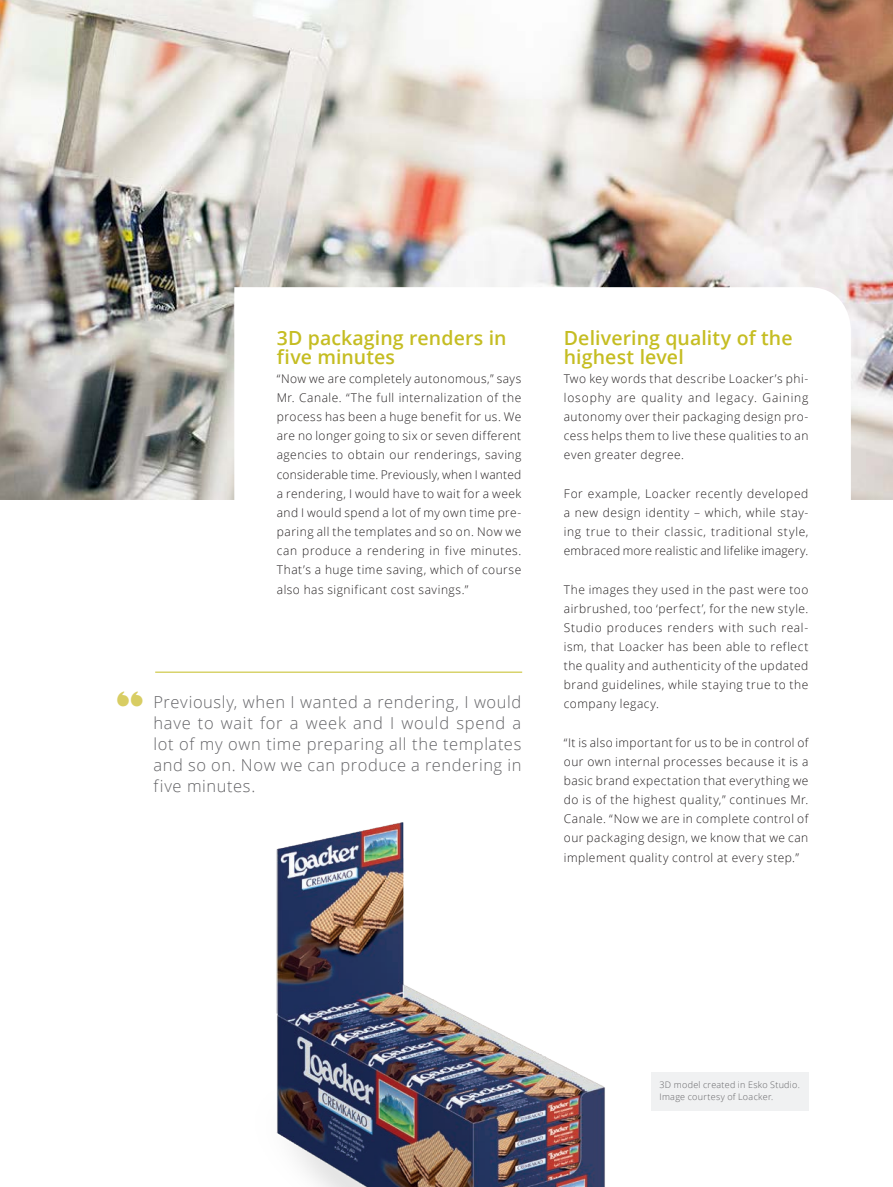
<style>
.page{position:relative;width:893px;height:1187px;background:#fff}
.page>*{position:absolute;margin:0;border:0;box-sizing:border-box;transform-origin:0 0}
.Heading_2{font:600 19.5px/19.5px "Open Sans";letter-spacing:.005em;color:#c5bd22}
.t1{font:300 16.5px/21px "Open Sans";letter-spacing:.035em;color:#636366;text-align:justify}
.Body_text_US{font:300 12px/19.2px "Open Sans";letter-spacing:.04em;color:#231f20;text-align:justify}
.t2{font:300 9px/12px "Open Sans";letter-spacing:.03em;color:#636366}
</style>
<div class="page">
<img style="left:0;top:0;width:893px;height:500px">
<svg style="left:234px;top:287px;width:617px;height:213px"></svg>
<img style="left:276px;top:822px;width:407px;height:364px">
<hr style="left:155px;top:671px;width:367px;height:1px;background:#c5bd22">
<div style="left:651px;top:1071px;width:157px;height:39px;background:#f0f1f2"></div>
<p class="Heading_2" style="left:277px;top:327px;width:231px">3D packaging renders in five minutes</p>
<p class="Body_text_US" style="left:277px;top:368px;width:246px">“Now we are completely autonomous,” says Mr. Canale. “The full internalization of the process has been a huge benefit for us. We are no longer going to six or seven different agencies to obtain our renderings, saving considerable time. Previously, when I wanted a rendering, I would have to wait for a week and I would spend a lot of my own time pre&shy;paring all the templates and so on. Now we can produce a rendering in five minutes.<br>That’s a huge time saving, which of course also has significant cost savings.”</p>
<p class="t1" style="left:153px;top:691px;width:369px">Previously, when I wanted a rendering, I would have to wait for a week and I would spend a lot of my own time preparing all the templates and so on. Now we can produce a rendering in five minutes.</p>
<p class="Heading_2" style="left:564px;top:327px;width:230px">Delivering quality of the highest level</p>
<p class="Body_text_US" style="left:564px;top:368px;width:246px">Two key words that describe Loacker’s phi&shy;losophy are quality and legacy. Gaining autonomy over their packaging design pro&shy;cess helps them to live these qualities to an even greater degree.</p>
<p class="Body_text_US" style="left:564px;top:483px;width:246px">For example, Loacker recently developed a new design identity – which, while stay&shy;ing true to their classic, traditional style, embraced more realistic and lifelike imagery.</p>
<p class="Body_text_US" style="left:564px;top:579px;width:246px">The images they used in the past were too airbrushed, too ‘perfect’, for the new style.<br>Studio produces renders with such real&shy;ism, that Loacker has been able to reflect the quality and authenticity of the updated brand guidelines, while staying true to the company legacy.</p>
<p class="Body_text_US" style="left:564px;top:732px;width:246px">“It is also important for us to be in control of our own internal processes because it is a basic brand expectation that everything we do is of the highest quality,” continues Mr.<br>Canale. “Now we are in complete control of our packaging design, we know that we can implement quality control at every step.”</p>
<p class="t2" style="left:659px;top:1077px;width:142px">3D model created in Esko Studio.<br>Image courtesy of Loacker.</p>
</div>
